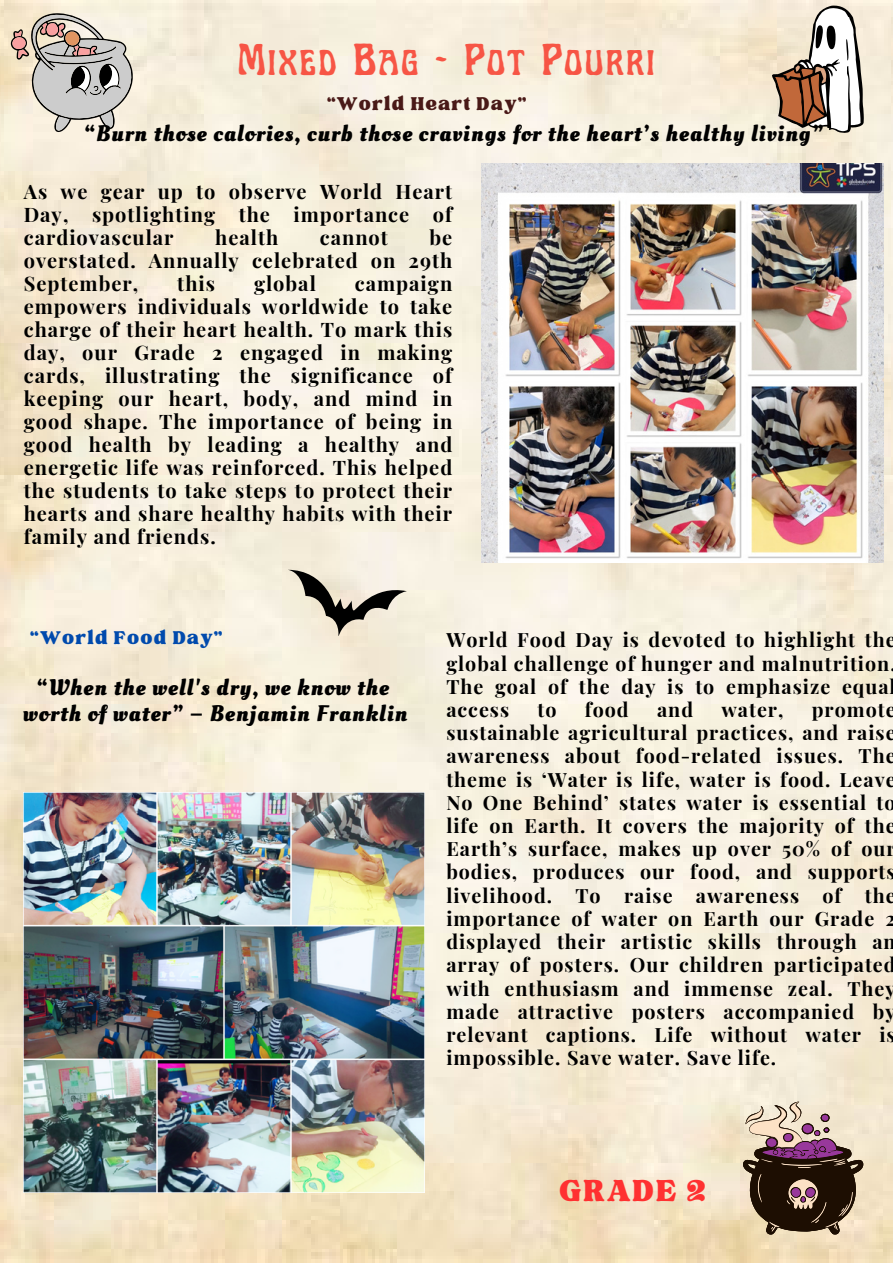
<style>
.page{position:relative;width:893px;height:1264px;background:#fff}
.page>*{position:absolute;margin:0;border:0;box-sizing:border-box;transform-origin:0 0}
.t1{font:45px "Art Nuvo";letter-spacing:.05em;color:#f75545}
.t2{font:41.85px "TAN Tangkiwood Display";letter-spacing:.05em;color:#ff3131}
.t3{font:25.5px "TAN Tangkiwood Display";letter-spacing:.05em;color:#491917}
.t4{font:25.5px "TAN Tangkiwood Display";letter-spacing:.05em;color:#004aad}
.t5{font:700 22.5px "Oleo Script";letter-spacing:.05em;color:#000}
.t6{font:700 19.95px/23px "Playfair Display";letter-spacing:.05em;color:#000;text-align:justify}
.t7{font:700 19.65px/23.2px "Playfair Display";letter-spacing:.05em;color:#000}
</style>
<div class="page">
<img style="left:0;top:0;width:892px;height:476px">
<img style="left:0;top:476px;width:892px;height:785px">
<img style="left:481px;top:163px;width:402px;height:399px">
<img style="left:24px;top:792px;width:400px;height:400px">
<svg style="left:771px;top:5px;width:92px;height:128px"></svg>
<svg style="left:9px;top:13px;width:124px;height:119px;background:#c6beb4"></svg>
<svg style="left:743px;top:1101px;width:120px;height:133px;background:#8b766b"></svg>
<svg style="left:277px;top:563px;width:131px;height:84px;background:#cdc7b8"></svg>
<p class="t1" style="left:238px;top:41px;width:418px">Mixed Bag - Pot Pourri</p>
<p class="t3" style="left:327px;top:94px;width:201px">“World Heart Day”</p>
<p class="t5" style="left:83px;top:118px;width:741px">“Burn those calories, curb those cravings for the heart’s healthy living”</p>
<p class="t6" style="left:24px;top:179px;width:430px">As we gear up to observe World Heart Day, spotlighting the importance of cardiovascular</p>
<p class="t6" style="left:215px;top:225px;width:64px">health</p>
<p class="t6" style="left:320px;top:225px;width:70px">cannot</p>
<p class="t6" style="left:24px;top:225px;width:430px;text-indent:405px">be overstated. Annually celebrated on 29th September,</p>
<p class="t6" style="left:177px;top:271px;width:39px">this</p>
<p class="t6" style="left:254px;top:271px;width:63px">global</p>
<p class="t6" style="left:24px;top:271px;width:430px;text-indent:331px">campaign empowers individuals worldwide to take charge of their heart health. To mark this day, our Grade 2 engaged in making cards, illustrating the significance of keeping our heart, body, and mind in good shape. The importance of being in good health by leading a healthy and energetic life was reinforced. This helped the students to take steps to protect their hearts and share healthy habits with their family and friends.</p>
<p class="t4" style="left:30px;top:628px;width:194px">“World Food Day”</p>
<p class="t5" style="left:36px;top:672px;width:355px">“When the well's dry, we know the</p>
<p class="t5" style="left:23px;top:698px;width:386px">worth of water” – Benjamin Franklin</p>
<p class="t7" style="left:446px;top:627px;width:451px">World Food Day is devoted to highlight the global challenge of hunger and malnutrition The goal of the day is to emphasize equal access</p>
<p class="t7" style="left:537px;top:697px;width:21px">to</p>
<p class="t7" style="left:584px;top:697px;width:45px">food</p>
<p class="t7" style="left:657px;top:697px;width:38px">and</p>
<p class="t7" style="left:721px;top:697px;width:63px">water,</p>
<p class="t7" style="left:446px;top:697px;width:451px;text-align:justify;text-indent:365px">promote sustainable agricultural practices, and raise awareness about food-related issues. The theme is ‘Water is life, water is food. Leave No One Behind’ states water is essential to life on Earth. It covers the majority of the Earth’s surface, makes up over 50% of our bodies, produces our food, and supports livelihood. To raise awareness of the importance of water on Earth our Grade 2 displayed their artistic skills through an array of posters. Our children participated with enthusiasm and immense zeal. They made attractive posters accompanied by relevant captions. Life without water is impossible. Save water. Save life.</p>
<p class="t2" style="left:559px;top:1175px;width:148px">GRADE 2</p>
</div>
